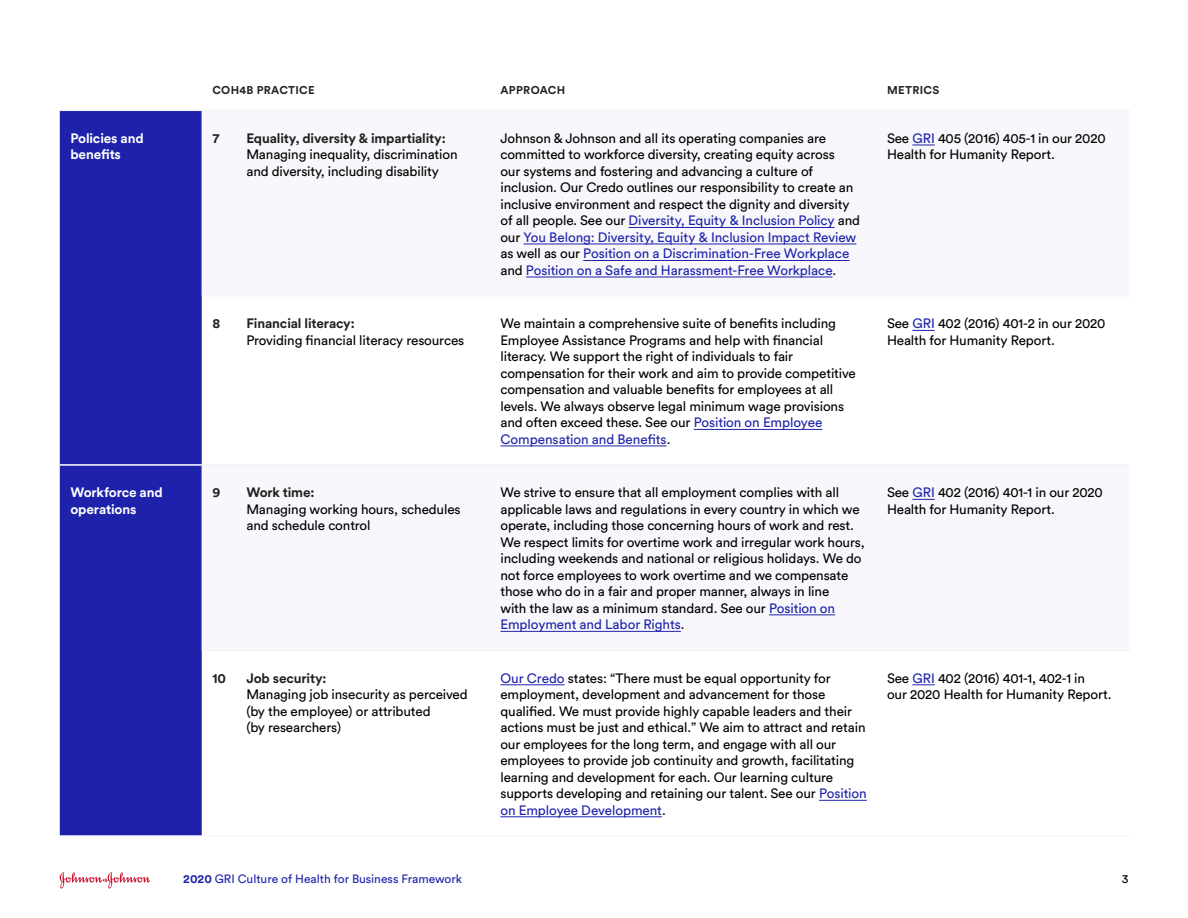
<style>
.page{position:relative;width:1188px;height:918px;background:#fff}
.page>*{position:absolute;margin:0;border:0;box-sizing:border-box;transform-origin:0 0}
.t1{font:13.5px/16.5px "J&J Circular";letter-spacing:-.01em;color:#000}
.t2{font:700 13.5px "JJ Circular";letter-spacing:-.01em;color:#212121}
.t3{font:700 13.5px/16.5px "JJ Circular";letter-spacing:-.01em;color:#fff}
.t4{font:12px "J&J Circular";color:#1e22aa}
.t5{font:12px "J&J Circular";color:#000}
.t6{font:700 11.25px "JJ Circular";letter-spacing:.03em;color:#212121}
.s1{color:#1e22aa}
.s2{font-family:"JJ Circular";font-weight:700}
</style>
<div class="page">
<svg style="left:60px;top:872px;width:90px;height:17px"></svg>
<div style="left:60px;top:111px;width:142px;height:724px;background:#1e22aa"></div>
<svg style="left:202px;top:144px;width:927px;height:487px"></svg>
<hr style="left:60px;top:110px;width:142px;height:1px;background:#f1f3f8">
<hr style="left:202px;top:110px;width:34px;height:1px;background:#f1f3f8">
<hr style="left:236px;top:110px;width:254px;height:1px;background:#f1f3f8">
<hr style="left:490px;top:110px;width:386px;height:1px;background:#f1f3f8">
<hr style="left:876px;top:110px;width:254px;height:1px;background:#f1f3f8">
<hr style="left:202px;top:296px;width:34px;height:1px;background:#f1f3f8">
<hr style="left:236px;top:296px;width:254px;height:1px;background:#f1f3f8">
<hr style="left:490px;top:296px;width:386px;height:1px;background:#f1f3f8">
<hr style="left:876px;top:296px;width:254px;height:1px;background:#f1f3f8">
<hr style="left:202px;top:650px;width:34px;height:1px;background:#f1f3f8">
<hr style="left:236px;top:650px;width:254px;height:1px;background:#f1f3f8">
<hr style="left:490px;top:650px;width:386px;height:1px;background:#f1f3f8">
<hr style="left:876px;top:650px;width:254px;height:1px;background:#f1f3f8">
<hr style="left:60px;top:835px;width:142px;height:1px;background:#f1f3f8">
<hr style="left:202px;top:835px;width:34px;height:1px;background:#f1f3f8">
<hr style="left:236px;top:835px;width:254px;height:1px;background:#f1f3f8">
<hr style="left:490px;top:835px;width:386px;height:1px;background:#f1f3f8">
<hr style="left:876px;top:835px;width:254px;height:1px;background:#f1f3f8">
<hr style="left:60px;top:464px;width:142px;height:2px;background:#fff">
<hr style="left:202px;top:464px;width:34px;height:2px;background:#f1f3f8">
<hr style="left:236px;top:464px;width:254px;height:2px;background:#f1f3f8">
<hr style="left:490px;top:464px;width:386px;height:2px;background:#f1f3f8">
<hr style="left:876px;top:464px;width:254px;height:2px;background:#f1f3f8">
<hr style="left:629px;top:227px;width:206px;height:1px;background:#1e22aa">
<hr style="left:524px;top:244px;width:332px;height:1px;background:#1e22aa">
<hr style="left:583px;top:260px;width:266px;height:1px;background:#1e22aa">
<hr style="left:526px;top:277px;width:307px;height:1px;background:#1e22aa">
<svg style="left:912px;top:145px;width:23px;height:1px"></svg>
<hr style="left:694px;top:429px;width:128px;height:1px;background:#1e22aa">
<hr style="left:500px;top:446px;width:167px;height:1px;background:#1e22aa">
<svg style="left:912px;top:330px;width:23px;height:1px"></svg>
<hr style="left:769px;top:615px;width:66px;height:1px;background:#1e22aa">
<hr style="left:500px;top:631px;width:181px;height:1px;background:#1e22aa">
<svg style="left:912px;top:499px;width:23px;height:1px"></svg>
<hr style="left:500px;top:685px;width:65px;height:1px;background:#1e22aa">
<hr style="left:819px;top:800px;width:48px;height:1px;background:#1e22aa">
<hr style="left:500px;top:817px;width:162px;height:1px;background:#1e22aa">
<svg style="left:912px;top:685px;width:23px;height:1px"></svg>
<p class="t6" style="left:212px;top:82px;width:104px">COH4B PRACTICE</p>
<p class="t6" style="left:501px;top:82px;width:66px">APPROACH</p>
<p class="t6" style="left:887px;top:82px;width:54px">METRICS</p>
<p class="t3" style="left:70px;top:129px;width:75px">Policies and benefits</p>
<p class="t2" style="left:212px;top:129px;width:9px">7</p>
<p class="t2" style="left:246px;top:129px;width:201px">Equality, diversity &amp; impartiality:</p>
<p class="t1" style="left:246px;top:146px;width:213px">Managing inequality, discrimination and diversity, including disability</p>
<p class="t2" style="left:212px;top:314px;width:9px">8</p>
<p class="t2" style="left:246px;top:314px;width:110px">Financial literacy:</p>
<p class="t1" style="left:246px;top:331px;width:219px">Providing financial literacy resources</p>
<p class="t3" style="left:70px;top:484px;width:94px">Workforce and operations</p>
<p class="t2" style="left:212px;top:483px;width:9px">9</p>
<p class="t2" style="left:246px;top:483px;width:70px">Work time:</p>
<p class="t1" style="left:246px;top:500px;width:216px">Managing working hours, schedules and schedule control</p>
<p class="t2" style="left:212px;top:669px;width:15px">10</p>
<p class="t2" style="left:246px;top:669px;width:82px">Job security:</p>
<p class="t1" style="left:246px;top:685px;width:223px">Managing job insecurity as perceived (by the employee) or attributed<br>(by researchers)</p>
<p class="t1" style="left:500px;top:129px;width:361px">Johnson &amp; Johnson and all its operating companies are committed to workforce diversity, creating equity across<br>our systems and fostering and advancing a culture of inclusion. Our Credo outlines our responsibility to create an inclusive environment and respect the dignity and diversity of all people. See our <span class="s1">Diversity, Equity &amp; Inclusion Policy</span> and our <span class="s1">You Belong: Diversity, Equity &amp; Inclusion Impact Review </span>as well as our <span class="s1">Position on a Discrimination-Free Workplace </span>and <span class="s1">Position on a Safe and Harassment-Free Workplace</span>.</p>
<p class="t1" style="left:887px;top:129px;width:220px">See <span class="s1">GRI</span> 405 (2016) 405-1 in our 2020<br>Health for Humanity Report.</p>
<p class="t1" style="left:500px;top:315px;width:357px">We maintain a comprehensive suite of benefits including Employee Assistance Programs and help with financial literacy. We support the right of individuals to fair compensation for their work and aim to provide competitive compensation and valuable benefits for employees at all levels. We always observe legal minimum wage provisions and often exceed these. See our <span class="s1">Position on Employee Compensation and Benefits</span>.</p>
<p class="t1" style="left:887px;top:315px;width:220px">See <span class="s1">GRI</span> 402 (2016) 401-2 in our 2020<br>Health for Humanity Report.</p>
<p class="t1" style="left:500px;top:484px;width:366px">We strive to ensure that all employment complies with all applicable laws and regulations in every country in which we operate, including those concerning hours of work and rest.<br>We respect limits for overtime work and irregular work hours, including weekends and national or religious holidays. We do not force employees to work overtime and we compensate those who do in a fair and proper manner, always in line<br>with the law as a minimum standard. See our <span class="s1">Position on Employment and Labor Rights</span>.</p>
<p class="t1" style="left:887px;top:484px;width:217px">See <span class="s1">GRI</span> 402 (2016) 401-1 in our 2020<br>Health for Humanity Report.</p>
<p class="t1" style="left:500px;top:669px;width:368px"><span class="s1">Our Credo</span> states: “There must be equal opportunity for employment, development and advancement for those qualified. We must provide highly capable leaders and their actions must be just and ethical.” We aim to attract and retain our employees for the long term, and engage with all our employees to provide job continuity and growth, facilitating learning and development for each. Our learning culture supports developing and retaining our talent. See our <span class="s1">Position on Employee Development</span>.</p>
<p class="t1" style="left:887px;top:669px;width:226px">See <span class="s1">GRI</span> 402 (2016) 401-1, 402-1 in<br>our 2020 Health for Humanity Report.</p>
<p class="t4" style="left:183px;top:870px;width:280px"><span class="s2">2020</span> GRI Culture of Health for Business Framework</p>
<p class="t5" style="left:1122px;top:870px;width:8px">3</p>
</div>
